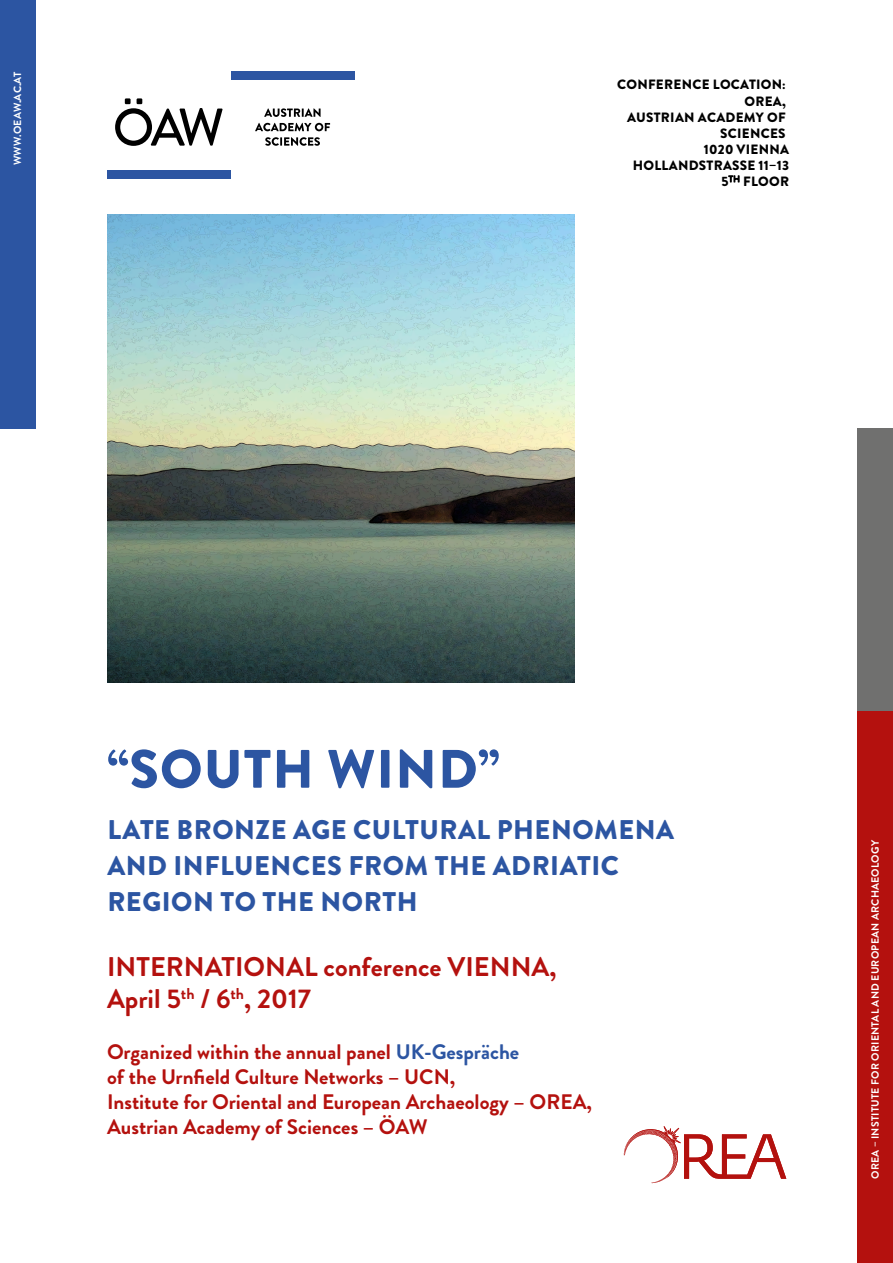
<style>
.page{position:relative;width:893px;height:1263px;background:#fff}
.page>*{position:absolute;margin:0;border:0;box-sizing:border-box;transform-origin:0 0}
.t1{font:900 54px "Brandon Grotesque";letter-spacing:.02em;color:#2c55a2}
.t2{font:900 27px/35.7px "Brandon Grotesque";letter-spacing:.02em;color:#2c55a2}
.t3{font:700 27px/32.4px "Brandon Grotesque";color:#b4110e}
.t4{font:700 21px/25.2px "Brandon Grotesque";color:#b4110e}
.t5{font:900 13.5px/16.2px "Brandon Grotesque";letter-spacing:.02em;color:#000;text-align:right}
.t6{font:700 10.5px "Brandon Grotesque";letter-spacing:.02em;color:#fff}
.s1{color:#2c55a2}
</style>
<div class="page">
<div style="left:0;top:0;width:36px;height:429px;background:#2c55a2"></div>
<div style="left:857px;top:429px;width:36px;height:282px;background:#70706f"></div>
<div style="left:857px;top:711px;width:36px;height:552px;background:#b4110e"></div>
<div style="left:107px;top:170px;width:124px;height:9px;background:#2c55a2"></div>
<div style="left:231px;top:71px;width:123px;height:9px;background:#2c55a2"></div>
<svg style="left:115px;top:98px;width:108px;height:48px"></svg>
<svg style="left:264px;top:108px;width:57px;height:9px"></svg>
<svg style="left:255px;top:123px;width:75px;height:8px"></svg>
<svg style="left:265px;top:137px;width:55px;height:9px"></svg>
<img style="left:107px;top:214px;width:468px;height:468px">
<svg style="left:624px;top:1126px;width:162px;height:57px"></svg>
<p class="t6" style="left:10px;top:165px;width:95px;rotate:-90deg">WWW.OEAW.AC.AT</p>
<p class="t5" style="left:617px;top:77px;width:173px">CONFERENCE LOCATION:<br>OREA,<br>AUSTRIAN ACADEMY OF<br>SCIENCES<br>1020 VIENNA<br>HOLLANDSTRASSE 11–13<br>5<sup>TH</sup> FLOOR</p>
<h1 class="t1" style="left:107px;top:731px;width:394px">“SOUTH WIND”</h1>
<p class="t2" style="left:107px;top:813px;width:568px">LATE BRONZE AGE CULTURAL PHENOMENA<br>AND INFLUENCES FROM THE ADRIATIC<br>REGION TO THE NORTH</p>
<p class="t3" style="left:107px;top:951px;width:451px">INTERNATIONAL conference VIENNA,<br>April 5<sup>th</sup> / 6<sup>th</sup>, 2017</p>
<p class="t4" style="left:107px;top:1039px;width:486px">Organized within the annual panel <span class="s1">UK-Gespräche<br></span>of the Urnfield Culture Networks – UCN,<br>Institute for Oriental and European Archaeology – OREA, Austrian Academy of Sciences – ÖAW</p>
<p class="t6" style="left:868px;top:1179px;width:340px;rotate:-90deg">OREA – INSTITUTE FOR ORIENTAL AND EUROPEAN ARCHAEOLOGY</p>
</div>
